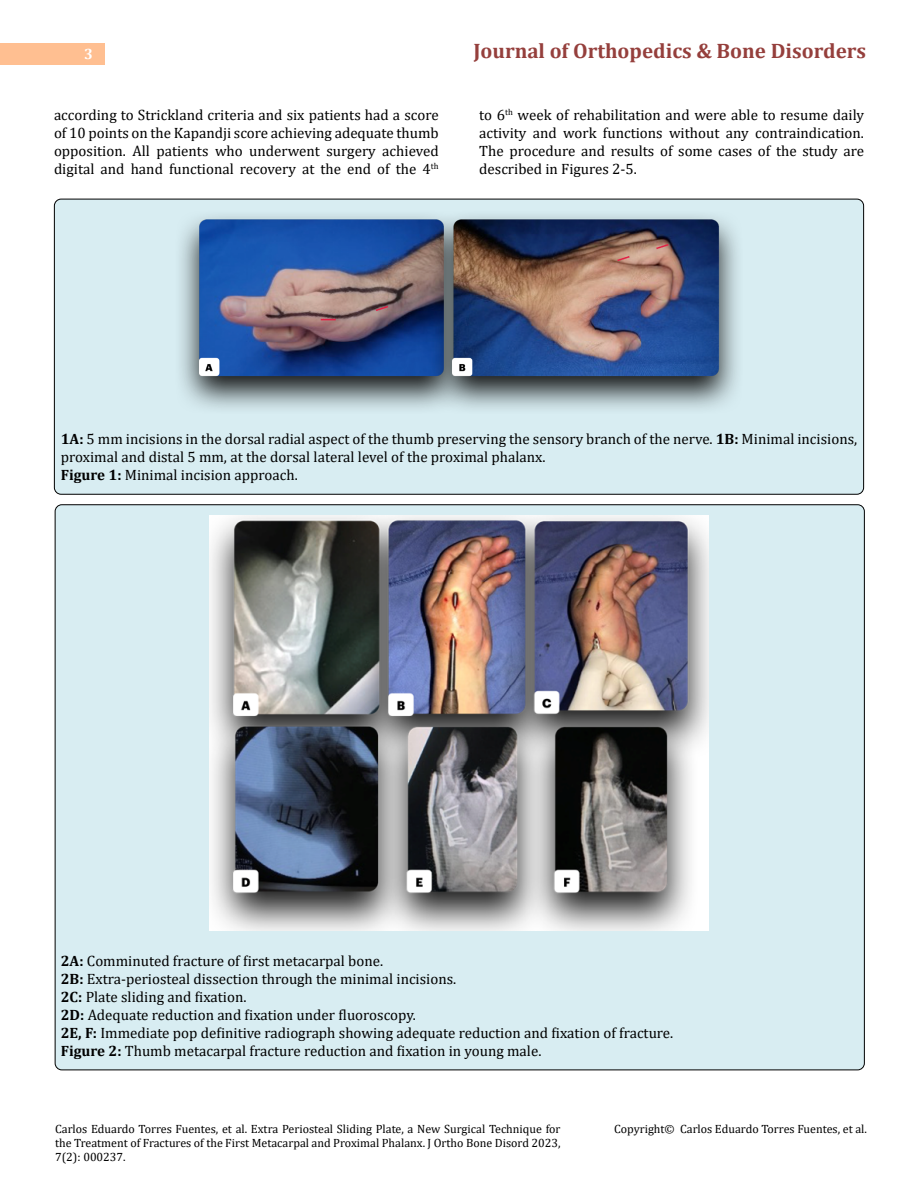
<style>
.page{position:relative;width:918px;height:1188px;background:#fff}
.page>*{position:absolute;margin:0;border:0;box-sizing:border-box;transform-origin:0 0}
.t1{font:700 21px "Cambria";color:#953f3c}
.t2{font:15px/18px "Cambria";color:#000;text-align:justify}
.t3{font:700 15px "Cambria";color:#fff}
.t4{font:12px/14.4px "Cambria";color:#000;text-align:justify}
.s1{font-weight:700}
</style>
<div class="page">
<div style="left:0;top:43px;width:105px;height:21px;background:#ffbf91"></div>
<div style="left:55px;top:505px;width:809px;height:565px;background:#d8edf2;border-radius:7px"></div>
<div style="left:54px;top:199px;width:810px;height:295px;background:#d8edf2;border-radius:7px"></div>
<img style="left:180px;top:215px;width:558px;height:194px">
<img style="left:210px;top:516px;width:498px;height:414px">
<p class="t3" style="left:84px;top:44px;width:10px">3</p>
<h1 class="t1" style="left:473px;top:36px;width:394px">Journal of Orthopedics &amp; Bone Disorders</h1>
<p class="t2" style="left:54px;top:105px;width:386px">according to Strickland criteria and six patients had a score of 10 points on the Kapandji score achieving adequate thumb opposition. All patients who underwent surgery achieved digital and hand functional recovery at the end of the 4<sup>th</sup></p>
<p class="t2" style="left:479px;top:105px;width:386px">to 6<sup>th</sup> week of rehabilitation and were able to resume daily activity and work functions without any contraindication.<br>The procedure and results of some cases of the study are described in Figures 2-5.</p>
<p class="t2" style="left:61px;top:429px;width:798px;text-align:left"><span class="s1">1A:</span> 5 mm incisions in the dorsal radial aspect of the thumb preserving the sensory branch of the nerve. <span class="s1">1B:</span> Minimal incisions, proximal and distal 5 mm, at the dorsal lateral level of the proximal phalanx.<br><span class="s1">Figure 1:</span> Minimal incision approach.</p>
<p class="t2" style="left:61px;top:951px;width:614px;text-align:left"><span class="s1">2A:</span> Comminuted fracture of first metacarpal bone.<br><span class="s1">2B:</span> Extra-periosteal dissection through the minimal incisions.<br><span class="s1">2C:</span> Plate sliding and fixation.<br><span class="s1">2D:</span> Adequate reduction and fixation under fluoroscopy.<br><span class="s1">2E, F:</span> Immediate pop definitive radiograph showing adequate reduction and fixation of fracture.<br><span class="s1">Figure 2:</span> Thumb metacarpal fracture reduction and fixation in young male.</p>
<p class="t4" style="left:55px;top:1121px;width:507px">Carlos Eduardo Torres Fuentes, et al. Extra Periosteal Sliding Plate, a New Surgical Technique for the Treatment of Fractures of the First Metacarpal and Proximal Phalanx. J Ortho Bone Disord 2023, 7(2): 000237.</p>
<p class="t4" style="left:614px;top:1121px;width:254px">Copyright© Carlos Eduardo Torres Fuentes, et al.</p>
</div>
